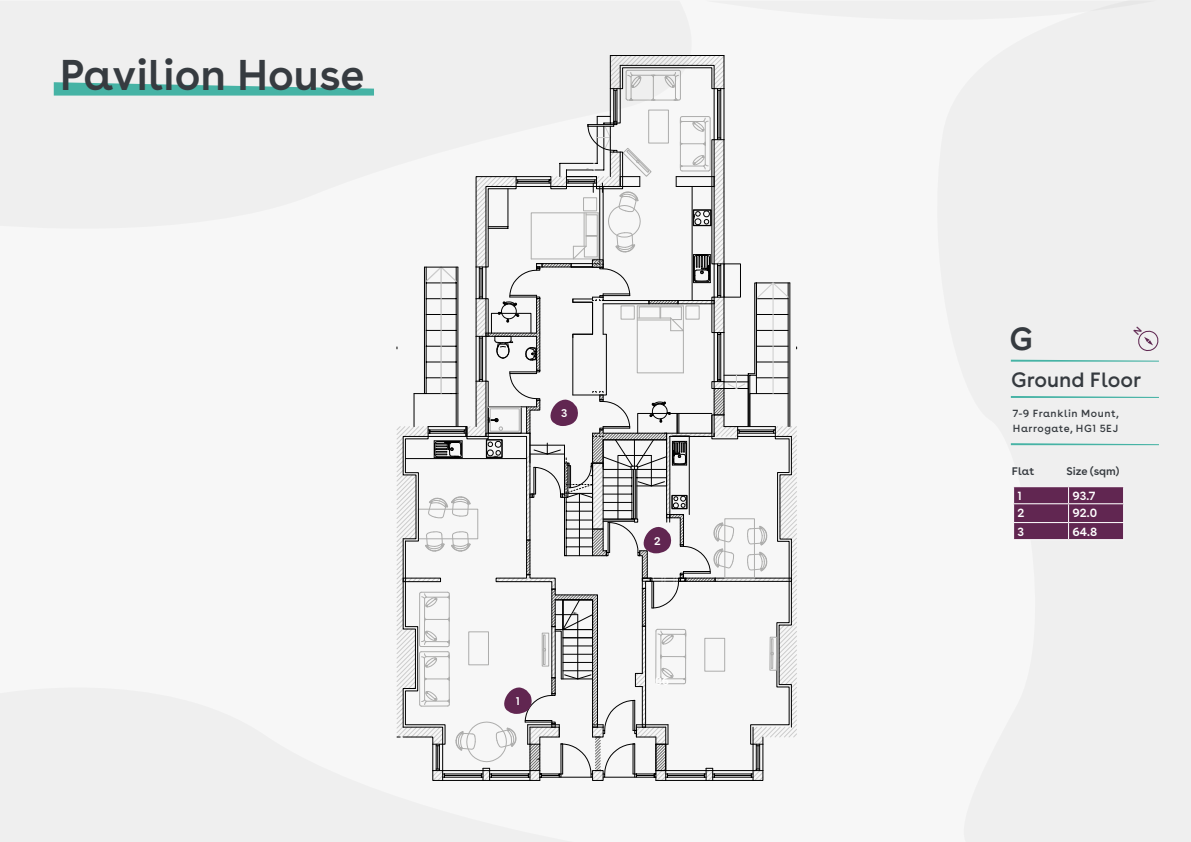
<style>
.page{position:relative;width:1191px;height:842px;background:#f7f7f7}
.page>*{position:absolute;margin:0;border:0;box-sizing:border-box;transform-origin:0 0}
.t1{font:600 43px "Buenos Aires";color:#353a3f}
.t2{font:600 32px "Buenos Aires";color:#353a3f}
.t3{font:22px "Buenos Aires";color:#353a3f}
.t4{font:600 12px "Buenos Aires";color:#fff}
.t5{font:600 11.4px "Buenos Aires";color:#fff}
.t6{font:11px/15.6px "Buenos Aires";letter-spacing:.05em;color:#353a3f}
.t7{font:600 11px "Buenos Aires";color:#353a3f}
</style>
<div class="page">
<hr style="left:723px;top:56px;width:1px;height:33px;background:#000">
<hr style="left:610px;top:55px;width:114px;height:1px;background:#000">
<hr style="left:720px;top:90px;width:1px;height:50px;background:#000">
<hr style="left:717px;top:90px;width:1px;height:50px;background:#000">
<hr style="left:719px;top:90px;width:1px;height:48px;background:#000">
<hr style="left:724px;top:89px;width:1px;height:51px;background:#000">
<hr style="left:714px;top:89px;width:1px;height:51px;background:#000">
<svg style="left:700px;top:65px;width:24px;height:36px"></svg>
<svg style="left:53px;top:55px;width:647px;height:61px"></svg>
<svg style="left:1010px;top:0;width:149px;height:446px"></svg>
<svg style="left:1010px;top:1px;width:147px;height:20px"></svg>
<hr style="left:1013px;top:486px;width:55px;height:1px;background:#fff">
<hr style="left:1068px;top:486px;width:56px;height:1px;background:#fff">
<svg style="left:1013px;top:487px;width:111px;height:52px;background:#6b345c"></svg>
<hr style="left:1013px;top:539px;width:55px;height:1px;background:#fff">
<hr style="left:1068px;top:539px;width:56px;height:1px;background:#fff">
<svg style="left:397px;top:116px;width:400px;height:665px"></svg>
<svg style="left:1133px;top:326px;width:26px;height:27px"></svg>
<h1 class="t1" style="left:60px;top:38px;width:306px">Pavilion House</h1>
<p class="t5" style="left:561px;top:404px;width:8px">3</p>
<p class="t5" style="left:516px;top:691px;width:6px">1</p>
<p class="t5" style="left:654px;top:531px;width:8px">2</p>
<p class="t5" style="left:655px;top:672px;width:16px">06</p>
<h2 class="t2" style="left:1009px;top:312px;width:25px">G</h2>
<h3 class="t3" style="left:1011px;top:366px;width:132px">Ground Floor</h3>
<p class="t6" style="left:1012px;top:405px;width:108px">7-9 Franklin Mount,<br>Harrogate, HG1 5EJ</p>
<p class="t7" style="left:1012px;top:462px;width:24px">Flat</p>
<p class="t7" style="left:1066px;top:462px;width:54px">Size (sqm)</p>
<p class="t4" style="left:1017px;top:485px;width:6px">1</p>
<p class="t4" style="left:1072px;top:485px;width:24px">93.7</p>
<p class="t4" style="left:1017px;top:503px;width:8px">2</p>
<p class="t4" style="left:1072px;top:503px;width:26px">92.0</p>
<p class="t4" style="left:1017px;top:521px;width:8px">3</p>
<p class="t4" style="left:1072px;top:521px;width:26px">64.8</p>
</div>
